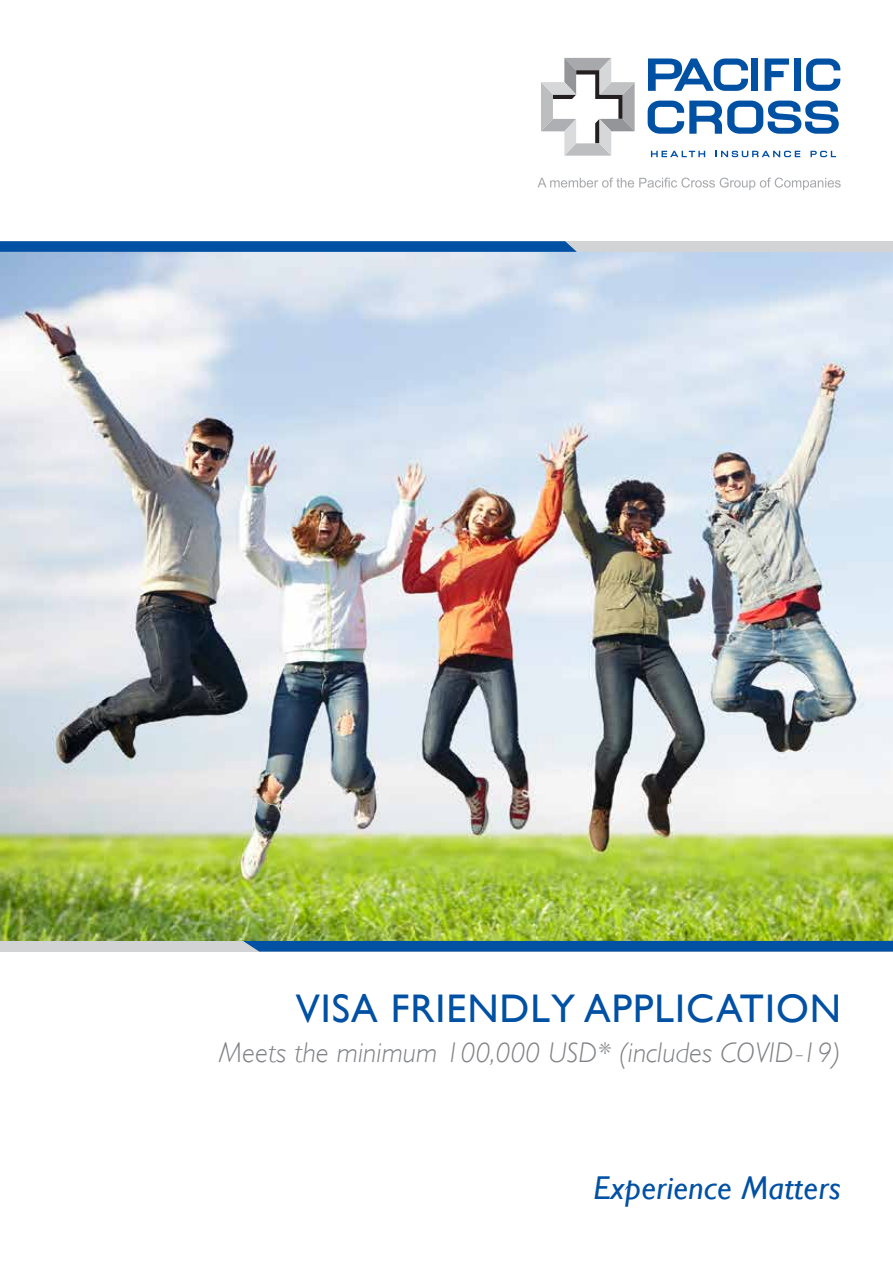
<style>
.page{position:relative;width:893px;height:1263px;background:#fff}
.page>*{position:absolute;margin:0;border:0;box-sizing:border-box;transform-origin:0 0}
.t1{font:39.9px "Gill Sans";letter-spacing:.025em;color:#0050a4}
.t2{font:italic 33px "Gill Sans";letter-spacing:.01em;color:#0050a4}
.t3{font:italic 300 28.5px "Gill Sans";letter-spacing:.005em;color:#808285}
</style>
<div class="page">
<img style="left:0;top:252px;width:893px;height:689px">
<div style="left:0;top:241px;width:893px;height:11px;background:#d1d3d4"></div>
<svg style="left:0;top:241px;width:577px;height:11px;background:#0855a5"></svg>
<svg style="left:537px;top:178px;width:304px;height:12px"></svg>
<div style="left:0;top:941px;width:893px;height:10px;background:#d1d3d4"></div>
<div style="left:243px;top:941px;width:650px;height:10px;background:#0050a4"></div>
<svg style="left:648px;top:58px;width:100px;height:33px"></svg>
<div style="left:751px;top:59px;width:7px;height:32px;background:#0050a4"></div>
<svg style="left:765px;top:58px;width:24px;height:33px"></svg>
<div style="left:794px;top:59px;width:7px;height:32px;background:#0050a4"></div>
<svg style="left:806px;top:59px;width:34px;height:32px"></svg>
<svg style="left:648px;top:101px;width:191px;height:33px"></svg>
<svg style="left:651px;top:151px;width:54px;height:6px"></svg>
<svg style="left:716px;top:151px;width:84px;height:6px"></svg>
<svg style="left:810px;top:151px;width:26px;height:6px"></svg>
<svg style="left:541px;top:58px;width:94px;height:98px"></svg>
<h1 class="t1" style="left:296px;top:985px;width:547px">VISA FRIENDLY APPLICATION</h1>
<p class="t3" style="left:219px;top:1036px;width:623px">Meets the minimum 100,000 USD* (includes COVID-19)</p>
<p class="t2" style="left:593px;top:1168px;width:249px">Experience Matters</p>
</div>
